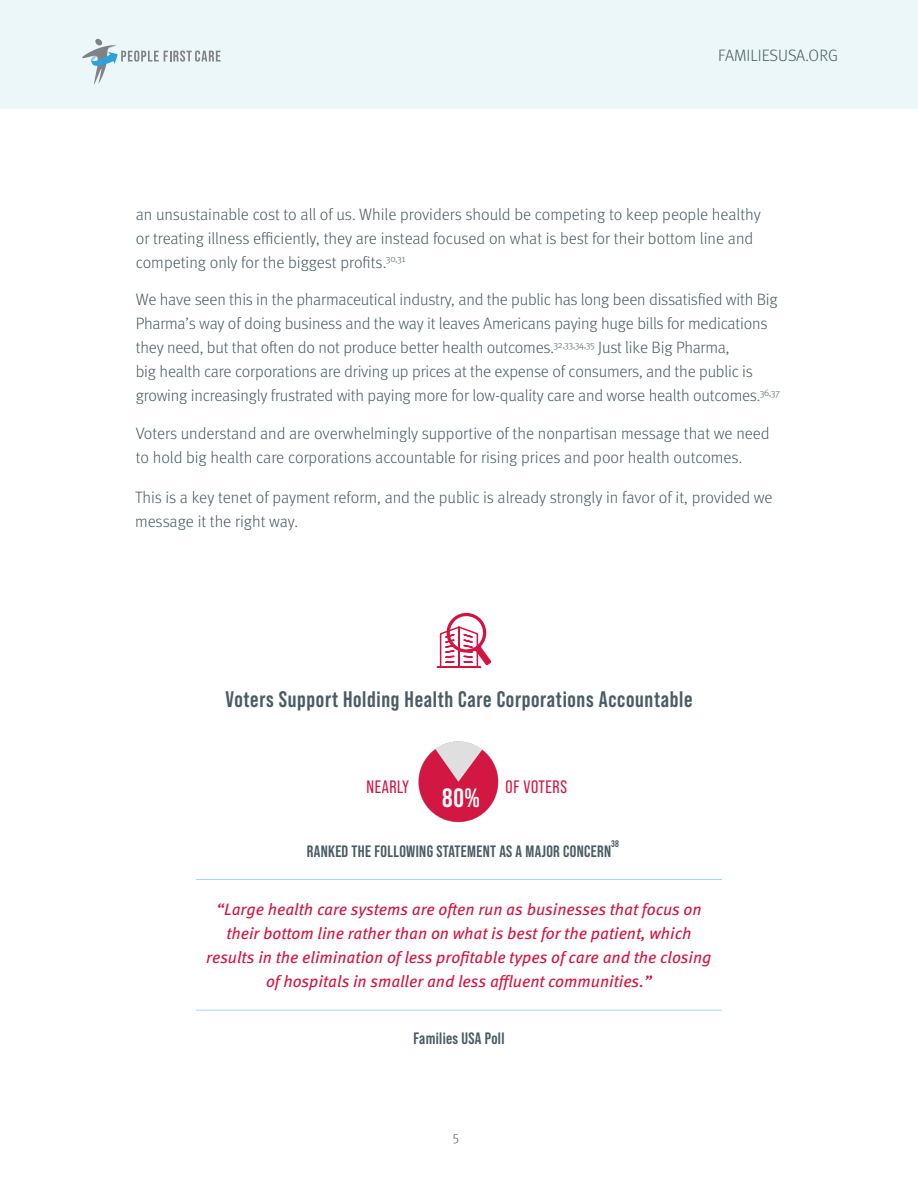
<style>
.page{position:relative;width:918px;height:1188px;background:#fff}
.page>*{position:absolute;margin:0;border:0;box-sizing:border-box;transform-origin:0 0}
.t1{font:700 26.4px "Bebas Neue Pro";color:#fff}
.t2{font:700 22.5px "Bebas Neue Pro";letter-spacing:.03em;color:#4b5c65}
.t3{font:18px "Bebas Neue Pro";letter-spacing:.03em;color:#d31440}
.t4{font:300 16.5px/24px "Meta OT";letter-spacing:-.01em;color:#4b5c65}
.t5{font:italic 16.5px/24px "Meta OT";color:#d31440;text-align:center}
.Stat_Visual{font:700 16.5px "Bebas Neue Pro";letter-spacing:.02em;color:#4b5c65}
.t6{font:300 13.5px "Meta OT";color:#4b5c65}
.t7{font:700 9.6px "Bebas Neue";color:#4b5c65}
</style>
<div class="page">
<div style="left:0;top:0;width:918px;height:109px;background:#ebf7f8"></div>
<svg style="left:82px;top:39px;width:139px;height:45px"></svg>
<hr style="left:196px;top:879px;width:526px;height:1px;background:#86cde8">
<hr style="left:196px;top:1010px;width:526px;height:1px;background:#86cde8">
<svg style="left:436px;top:613px;width:55px;height:55px"></svg>
<img style="left:418px;top:741px;width:81px;height:82px">
<p class="t4" style="left:718px;top:43px;width:122px">FAMILIESUSA.ORG</p>
<p class="t4" style="left:136px;top:202px;width:627px">an unsustainable cost to all of us. While providers should be competing to keep people healthy or treating illness efficiently, they are instead focused on what is best for their bottom line and competing only for the biggest profits.<sup>30,31</sup></p>
<p class="t4" style="left:136px;top:288px;width:646px">We have seen this in the pharmaceutical industry, and the public has long been dissatisfied with Big Pharma’s way of doing business and the way it leaves Americans paying huge bills for medications they need, but that often do not produce better health outcomes.<sup>32,33,34,35</sup> Just like Big Pharma,<br>big health care corporations are driving up prices at the expense of consumers, and the public is growing increasingly frustrated with paying more for low-quality care and worse health outcomes.<sup>36,37</sup></p>
<p class="t4" style="left:136px;top:421px;width:635px">Voters understand and are overwhelmingly supportive of the nonpartisan message that we need to hold big health care corporations accountable for rising prices and poor health outcomes.</p>
<p class="t4" style="left:135px;top:486px;width:639px">This is a key tenet of payment reform, and the public is already strongly in favor of it, provided we message it the right way.</p>
<p class="t2" style="left:225px;top:687px;width:469px">Voters Support Holding Health Care Corporations Accountable</p>
<p class="t3" style="left:367px;top:777px;width:44px">NEARLY</p>
<p class="t1" style="left:442px;top:783px;width:39px">80%</p>
<p class="t3" style="left:506px;top:777px;width:63px">OF VOTERS</p>
<p class="t7" style="left:611px;top:839px;width:9px">38</p>
<p class="Stat_Visual" style="left:307px;top:842px;width:306px">RANKED THE FOLLOWING STATEMENT AS A MAJOR CONCERN</p>
<p class="t5" style="left:206px;top:897px;width:507px">“Large health care systems are often run as businesses that focus on their bottom line rather than on what is best for the patient, which results in the elimination of less profitable types of care and the closing of hospitals in smaller and less affluent communities.”</p>
<p class="Stat_Visual" style="left:414px;top:1029px;width:92px">Families USA Poll</p>
<p class="t6" style="left:453px;top:1131px;width:8px">5</p>
</div>
